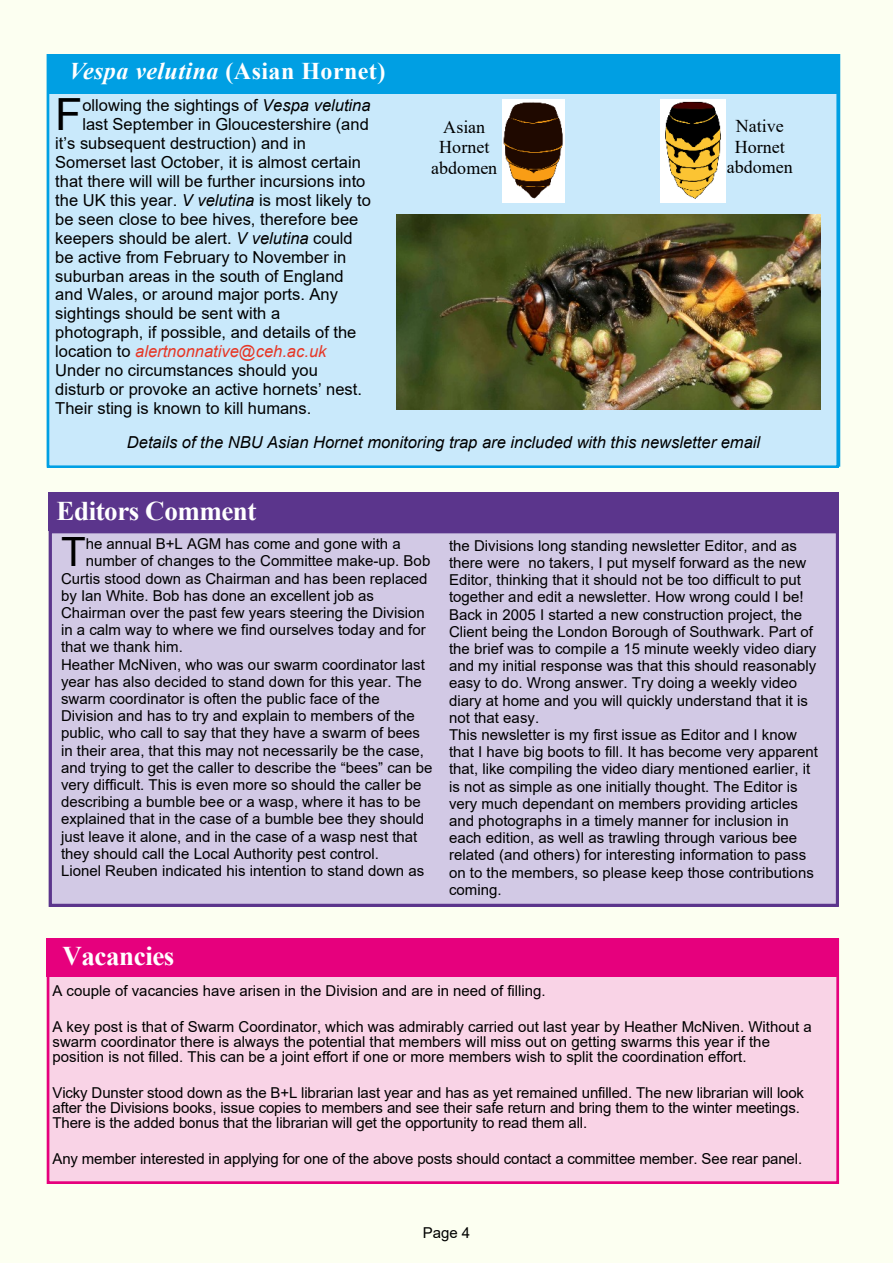
<style>
.page{position:relative;width:893px;height:1263px;background:#fcfff1}
.page>*{position:absolute;margin:0;border:0;box-sizing:border-box;transform-origin:0 0}
.t1{font:44.4px "Arial";color:#000}
.t2{font:40.35px "Arial";color:#000}
.t3{font:700 27px "Times New Roman";letter-spacing:-.015em;color:#fff}
.t4{font:italic 700 24px "Times New Roman";letter-spacing:.02em;color:#fff}
.t5{font:18px/20.7px "Times New Roman";color:#000;text-align:center}
.t6{font:16.5px "Arial";color:#000}
.t7{font:italic 16.5px "Arial";color:#000}
.t8{font:italic 16.5px "Arial";color:#e63726}
.t9{font:15px/17.2px "Arial";color:#000}
.s1{font-style:normal}
.s2{font-style:italic}
.s3{font-style:normal;color:#000}
</style>
<div class="page">
<div style="left:47px;top:54px;width:792px;height:414px;background:#c9e9fb;border:3px solid #00a0e4"></div>
<div style="left:48px;top:55px;width:791px;height:39px;background:#009fe3"></div>
<img style="left:503px;top:99px;width:62px;height:103px">
<img style="left:661px;top:99px;width:64px;height:103px">
<img style="left:396px;top:214px;width:424px;height:196px">
<div style="left:49px;top:530px;width:789px;height:377px;background:#d2c9e5"></div>
<div style="left:49px;top:530px;width:790px;height:377px;border:3px solid #5b358c"></div>
<div style="left:49px;top:492px;width:790px;height:39px;background:#5b358c"></div>
<div style="left:47px;top:977px;width:790px;height:207px;background:#f9d3e6"></div>
<div style="left:47px;top:938px;width:792px;height:246px;border:3px solid #e6007d"></div>
<div style="left:47px;top:938px;width:792px;height:39px;background:#e6007d"></div>
<h3 class="t4" style="left:69px;top:63px;width:318px">Vespa velutina <span class="s1">(Asian Hornet)</span></h3>
<h1 class="t1" style="left:55px;top:98px;width:29px">F</h1>
<p class="t6" style="left:82px;top:99px;width:290px">ollowing the sightings of <span class="s2">Vespa velutina</span></p>
<p class="t6" style="left:82px;top:118px;width:288px">last September in Gloucestershire (and</p>
<p class="t6" style="left:55px;top:137px;width:252px">it’s subsequent destruction) and in</p>
<p class="t6" style="left:55px;top:156px;width:307px">Somerset last October, it is almost certain</p>
<p class="t6" style="left:55px;top:175px;width:312px">that there will will be further incursions into</p>
<p class="t6" style="left:55px;top:194px;width:317px">the UK this year. <span class="s2">V velutina</span> is most likely to</p>
<p class="t6" style="left:55px;top:213px;width:305px">be seen close to bee hives, therefore bee</p>
<p class="t6" style="left:55px;top:232px;width:299px">keepers should be alert. <span class="s2">V velutina</span> could</p>
<p class="t6" style="left:55px;top:251px;width:292px">be active from February to November in</p>
<p class="t6" style="left:55px;top:270px;width:290px">suburban areas in the south of England</p>
<p class="t6" style="left:55px;top:288px;width:284px">and Wales, or around major ports. Any</p>
<p class="t6" style="left:55px;top:307px;width:226px">sightings should be sent with a</p>
<p class="t6" style="left:55px;top:326px;width:303px">photograph, if possible, and details of the</p>
<p class="t8" style="left:55px;top:345px;width:273px"><span class="s3">location to</span> alertnonnative@ceh.ac.uk</p>
<p class="t6" style="left:55px;top:364px;width:264px">Under no circumstances should you</p>
<p class="t6" style="left:55px;top:383px;width:308px">disturb or provoke an active hornets’ nest.</p>
<p class="t6" style="left:55px;top:402px;width:258px">Their sting is known to kill humans.</p>
<p class="t5" style="left:431px;top:118px;width:68px">Asian<br>Hornet abdomen</p>
<p class="t5" style="left:727px;top:117px;width:68px">Native<br>Hornet abdomen</p>
<p class="t7" style="left:127px;top:436px;width:635px">Details of the NBU Asian Hornet monitoring trap are included with this newsletter email</p>
<h3 class="t3" style="left:57px;top:501px;width:201px">Editors Comment</h3>
<h2 class="t2" style="left:61px;top:537px;width:26px">T</h2>
<p class="t9" style="left:86px;top:537px;width:317px">he annual B+L AGM has come and gone with a</p>
<p class="t9" style="left:86px;top:554px;width:346px">number of changes to the Committee make-up. Bob</p>
<p class="t9" style="left:61px;top:571px;width:368px">Curtis stood down as Chairman and has been replaced</p>
<p class="t9" style="left:61px;top:588px;width:315px">by Ian White. Bob has done an excellent job as</p>
<p class="t9" style="left:61px;top:605px;width:365px">Chairman over the past few years steering the Division</p>
<p class="t9" style="left:61px;top:623px;width:366px">in a calm way to where we find ourselves today and for</p>
<p class="t9" style="left:61px;top:640px;width:123px">that we thank him.</p>
<p class="t9" style="left:61px;top:657px;width:365px">Heather McNiven, who was our swarm coordinator last</p>
<p class="t9" style="left:61px;top:674px;width:362px">year has also decided to stand down for this year. The</p>
<p class="t9" style="left:61px;top:691px;width:320px">swarm coordinator is often the public face of the</p>
<p class="t9" style="left:61px;top:709px;width:355px">Division and has to try and explain to members of the</p>
<p class="t9" style="left:61px;top:726px;width:360px">public, who call to say that they have a swarm of bees</p>
<p class="t9" style="left:61px;top:743px;width:365px">in their area, that this may not necessarily be the case,</p>
<p class="t9" style="left:61px;top:760px;width:373px">and trying to get the caller to describe the “bees” can be</p>
<p class="t9" style="left:61px;top:777px;width:362px">very difficult. This is even more so should the caller be</p>
<p class="t9" style="left:61px;top:795px;width:361px">describing a bumble bee or a wasp, where it has to be</p>
<p class="t9" style="left:61px;top:812px;width:365px">explained that in the case of a bumble bee they should</p>
<p class="t9" style="left:61px;top:829px;width:358px">just leave it alone, and in the case of a wasp nest that</p>
<p class="t9" style="left:61px;top:846px;width:320px">they should call the Local Authority pest control.</p>
<p class="t9" style="left:61px;top:863px;width:365px">Lionel Reuben indicated his intention to stand down as</p>
<p class="t9" style="left:449px;top:538px;width:370px">the Divisions long standing newsletter Editor, and as there were no takers, I put myself forward as the new Editor, thinking that it should not be too difficult to put together and edit a newsletter. How wrong could I be!<br>Back in 2005 I started a new construction project, the Client being the London Borough of Southwark. Part of the brief was to compile a 15 minute weekly video diary and my initial response was that this should reasonably easy to do. Wrong answer. Try doing a weekly video diary at home and you will quickly understand that it is not that easy.<br>This newsletter is my first issue as Editor and I know that I have big boots to fill. It has become very apparent that, like compiling the video diary mentioned earlier, it is not as simple as one initially thought. The Editor is very much dependant on members providing articles and photographs in a timely manner for inclusion in each edition, as well as trawling through various bee related (and others) for interesting information to pass on to the members, so please keep those contributions coming.</p>
<h3 class="t3" style="left:63px;top:947px;width:113px">Vacancies</h3>
<p class="t9" style="left:52px;top:983px;width:495px">A couple of vacancies have arisen in the Division and are in need of filling.</p>
<p class="t9" style="left:52px;top:1020px;width:761px;line-height:15px">A key post is that of Swarm Coordinator, which was admirably carried out last year by Heather McNiven. Without a swarm coordinator there is always the potential that members will miss out on getting swarms this year if the position is not filled. This can be a joint effort if one or more members wish to split the coordination effort.</p>
<p class="t9" style="left:52px;top:1086px;width:753px;line-height:15px">Vicky Dunster stood down as the B+L librarian last year and has as yet remained unfilled. The new librarian will look after the Divisions books, issue copies to members and see their safe return and bring them to the winter meetings.<br>There is the added bonus that the librarian will get the opportunity to read them all.</p>
<p class="t9" style="left:52px;top:1151px;width:751px">Any member interested in applying for one of the above posts should contact a committee member. See rear panel.</p>
<p class="t9" style="left:423px;top:1225px;width:49px">Page 4</p>
</div>
